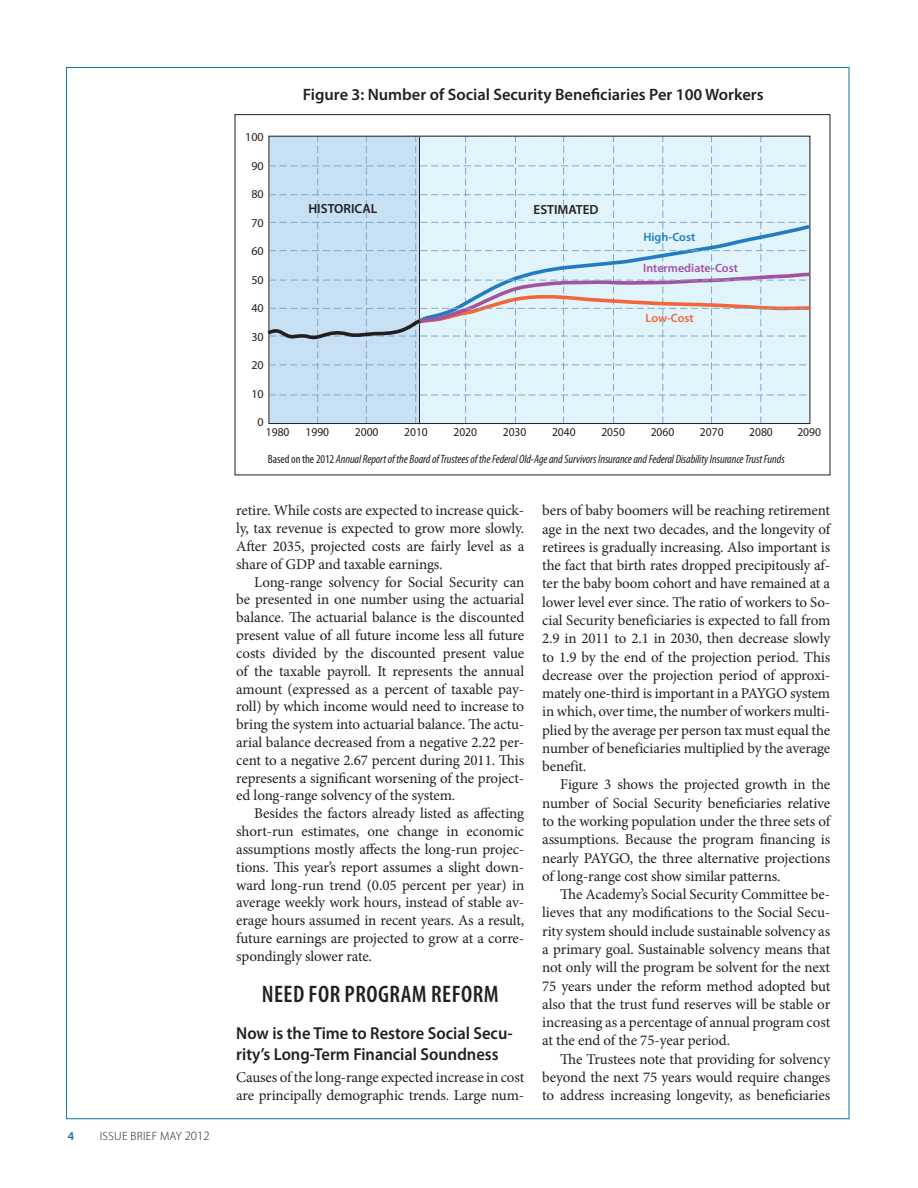
<style>
.page{position:relative;width:918px;height:1188px;background:#fff}
.page>*{position:absolute;margin:0;border:0;box-sizing:border-box;transform-origin:0 0}
.Subhead_major{font:600 condensed 24px "Myriad Pro";letter-spacing:.02em;color:#231f20}
.Subhead_1{font:600 17.4px/20.9px "Myriad Pro";color:#231f20;scale:.95 1}
.Table_title{font:600 16.5px "Myriad Pro";color:#231f20}
.Body_Text{font:15px/17.9px "Minion Pro";letter-spacing:-.01em;color:#231f20;text-align:justify}
.Body_Text_First_Para{font:15px/18.3px "Minion Pro";letter-spacing:-.015em;color:#231f20}
.t1{font:600 13.2px "Myriad Pro";color:#231f20}
.References{font:italic condensed 12px "Myriad Pro";letter-spacing:-.01em;color:#231f20}
.t2{font:12px "Myriad Pro";color:#231f20;scale:.96 1}
.t3{font:12px "Myriad Pro";color:#231f20}
.t4{font:300 12px "Myriad Pro";letter-spacing:.02em;color:#231f20}
.t5{font:600 12px "Myriad Pro";color:#a352a0}
.t6{font:600 12px "Myriad Pro";color:#217cc1}
.t7{font:600 12px "Myriad Pro";letter-spacing:-.01em;color:#f26539}
.t8{font:600 12px "Myriad Pro";color:#1170ab}
.s1{font-size:12.75px}
.s2{font-style:normal}
</style>
<div class="page">
<svg style="left:267px;top:136px;width:544px;height:288px;background:#d2e5f2"></svg>
<p class="t8" style="left:68px;top:1128px;width:8px">4</p>
<p class="t4" style="left:100px;top:1129px;width:111px">ISSUE BRIEF MAY <span class="s1">2012</span></p>
<p class="t3" style="left:245px;top:130px;width:20px">100</p>
<p class="t3" style="left:251px;top:158px;width:14px">90</p>
<p class="t3" style="left:251px;top:187px;width:14px">80</p>
<p class="t3" style="left:251px;top:215px;width:14px">70</p>
<p class="t3" style="left:251px;top:244px;width:14px">60</p>
<p class="t3" style="left:251px;top:272px;width:14px">50</p>
<p class="t3" style="left:251px;top:301px;width:14px">40</p>
<p class="t3" style="left:251px;top:329px;width:14px">30</p>
<p class="t3" style="left:251px;top:358px;width:14px">20</p>
<p class="t3" style="left:251px;top:386px;width:14px">10</p>
<p class="t3" style="left:258px;top:415px;width:8px">0</p>
<p class="Table_title" style="left:303px;top:84px;width:462px">Figure 3: Number of Social Security Beneficiaries Per 100 Workers</p>
<p class="t1" style="left:308px;top:200px;width:70px">HISTORICAL</p>
<p class="t1" style="left:534px;top:201px;width:67px">ESTIMATED</p>
<p class="t6" style="left:643px;top:229px;width:53px">High-Cost</p>
<p class="t5" style="left:643px;top:261px;width:96px">Intermediate-Cost</p>
<p class="t7" style="left:646px;top:310px;width:50px">Low-Cost</p>
<p class="t2" style="left:266px;top:425px;width:26px">1980</p>
<p class="t2" style="left:306px;top:425px;width:26px">1990</p>
<p class="t2" style="left:355px;top:425px;width:26px">2000</p>
<p class="t2" style="left:404px;top:425px;width:26px">2010</p>
<p class="t2" style="left:454px;top:425px;width:26px">2020</p>
<p class="t2" style="left:503px;top:425px;width:26px">2030</p>
<p class="t2" style="left:552px;top:425px;width:26px">2040</p>
<p class="t2" style="left:601px;top:425px;width:26px">2050</p>
<p class="t2" style="left:651px;top:425px;width:26px">2060</p>
<p class="t2" style="left:700px;top:425px;width:26px">2070</p>
<p class="t2" style="left:749px;top:425px;width:26px">2080</p>
<p class="References" style="left:268px;top:452px;width:518px"><span class="s2">Based on the 2012</span> Annual Report of the Board of Trustees of the Federal Old-Age and Survivors Insurance and Federal Disability Insurance Trust Funds</p>
<p class="t2" style="left:797px;top:425px;width:26px">2090</p>
<p class="Body_Text" style="left:236px;top:502px;width:290px">retire. While costs are expected to increase quick&shy;ly, tax revenue is expected to grow more slowly.<br>After 2035, projected costs are fairly level as a share of GDP and taxable earnings.</p>
<p class="Body_Text" style="left:236px;top:573px;width:290px;text-indent:18px">Long-range solvency for Social Security can be presented in one number using the actuarial balance. The actuarial balance is the discounted present value of all future income less all future costs divided by the discounted present value of the taxable payroll. It represents the annual amount (expressed as a percent of taxable pay&shy;roll) by which income would need to increase to bring the system into actuarial balance. The actu&shy;arial balance decreased from a negative 2.22 per&shy;cent to a negative 2.67 percent during 2011. This represents a significant worsening of the project&shy;ed long-range solvency of the system.</p>
<p class="Body_Text" style="left:236px;top:805px;width:290px;text-indent:18px">Besides the factors already listed as affecting short-run estimates, one change in economic assumptions mostly affects the long-run projec&shy;tions. This year’s report assumes a slight down&shy;ward long-run trend (0.05 percent per year) in average weekly work hours, instead of stable av&shy;erage hours assumed in recent years. As a result, future earnings are projected to grow at a corre&shy;spondingly slower rate.</p>
<p class="Subhead_major" style="left:262px;top:981px;width:238px">NEED FOR PROGRAM REFORM</p>
<p class="Subhead_1" style="left:236px;top:1023px;width:292px">Now is the Time to Restore Social Secu&shy;rity’s Long-Term Financial Soundness</p>
<p class="Body_Text_First_Para" style="left:236px;top:1068px;width:290px">Causes of the long-range expected increase in cost are principally demographic trends. Large num-</p>
<p class="Body_Text_First_Para" style="left:542px;top:501px;width:290px;text-align:justify">bers of baby boomers will be reaching retirement age in the next two decades, and the longevity of retirees is gradually increasing. Also important is the fact that birth rates dropped precipitously af&shy;ter the baby boom cohort and have remained at a lower level ever since. The ratio of workers to So&shy;cial Security beneficiaries is expected to fall from 2.9 in 2011 to 2.1 in 2030, then decrease slowly to 1.9 by the end of the projection period. This decrease over the projection period of approxi&shy;mately one-third is important in a PAYGO system in which, over time, the number of workers multi&shy;plied by the average per person tax must equal the number of beneficiaries multiplied by the average benefit.</p>
<p class="Body_Text" style="left:542px;top:776px;width:290px;line-height:18.3px;text-indent:18px">Figure 3 shows the projected growth in the number of Social Security beneficiaries relative to the working population under the three sets of assumptions. Because the program financing is nearly PAYGO, the three alternative projections of long-range cost show similar patterns.</p>
<p class="Body_Text" style="left:542px;top:885px;width:290px;line-height:18.3px;text-indent:18px">The Academy’s Social Security Committee be&shy;lieves that any modifications to the Social Secu&shy;rity system should include sustainable solvency as a primary goal. Sustainable solvency means that not only will the program be solvent for the next 75 years under the reform method adopted but also that the trust fund reserves will be stable or increasing as a percentage of annual program cost at the end of the 75-year period.</p>
<p class="Body_Text" style="left:542px;top:1050px;width:290px;line-height:18.3px;text-indent:18px">The Trustees note that providing for solvency beyond the next 75 years would require changes to address increasing longevity, as beneficiaries</p>
</div>
